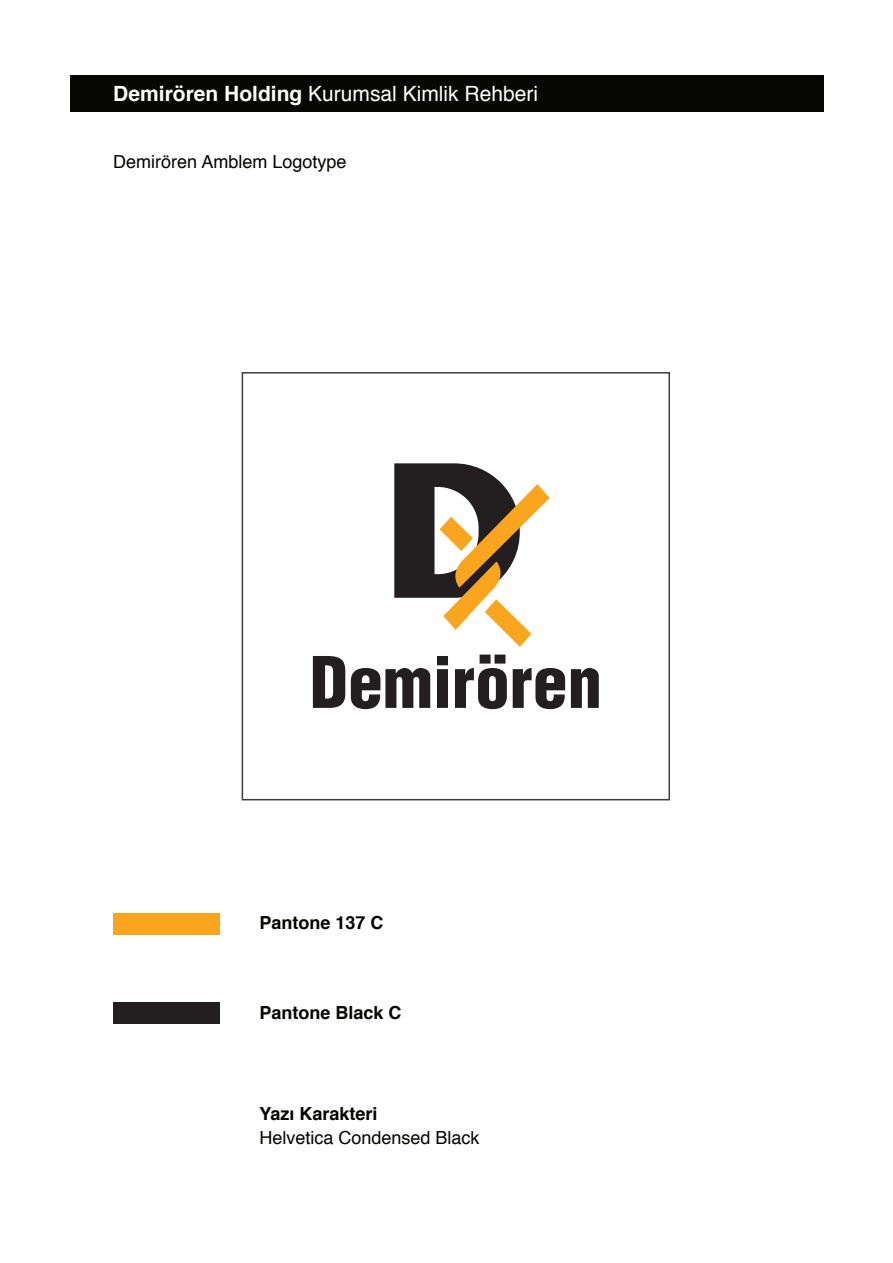
<style>
.page{position:relative;width:893px;height:1263px;background:#fff}
.page>*{position:absolute;margin:0;border:0;box-sizing:border-box;transform-origin:0 0}
.t1{font:21px "Helvetica";color:#fff}
.t2{font:18px "Helvetica";color:#040503}
.t3{font:700 18px "Helvetica";color:#040503}
.s1{font-weight:700}
</style>
<div class="page">
<div style="left:70px;top:76px;width:753px;height:36px;background:#060705"></div>
<div style="left:242px;top:372px;width:428px;height:428px;border:2px solid #3e3e3f"></div>
<svg style="left:394px;top:463px;width:156px;height:184px"></svg>
<svg style="left:313px;top:656px;width:32px;height:52px"></svg>
<svg style="left:351px;top:668px;width:79px;height:41px"></svg>
<svg style="left:437px;top:656px;width:11px;height:52px"></svg>
<svg style="left:455px;top:655px;width:52px;height:54px"></svg>
<svg style="left:513px;top:668px;width:52px;height:41px"></svg>
<svg style="left:571px;top:668px;width:28px;height:40px"></svg>
<div style="left:113px;top:913px;width:107px;height:21px;background:#f9a51d"></div>
<div style="left:113px;top:1002px;width:107px;height:21px;background:#231f20"></div>
<p class="t1" style="left:113px;top:77px;width:426px"><span class="s1">Demirören Holding</span> Kurumsal Kimlik Rehberi</p>
<p class="t2" style="left:113px;top:148px;width:235px">Demirören Amblem Logotype</p>
<p class="t3" style="left:259px;top:908px;width:126px">Pantone 137 C</p>
<p class="t3" style="left:259px;top:998px;width:144px">Pantone Black C</p>
<p class="t3" style="left:259px;top:1099px;width:120px">Yazı Karakteri</p>
<p class="t2" style="left:259px;top:1124px;width:222px">Helvetica Condensed Black</p>
</div>
